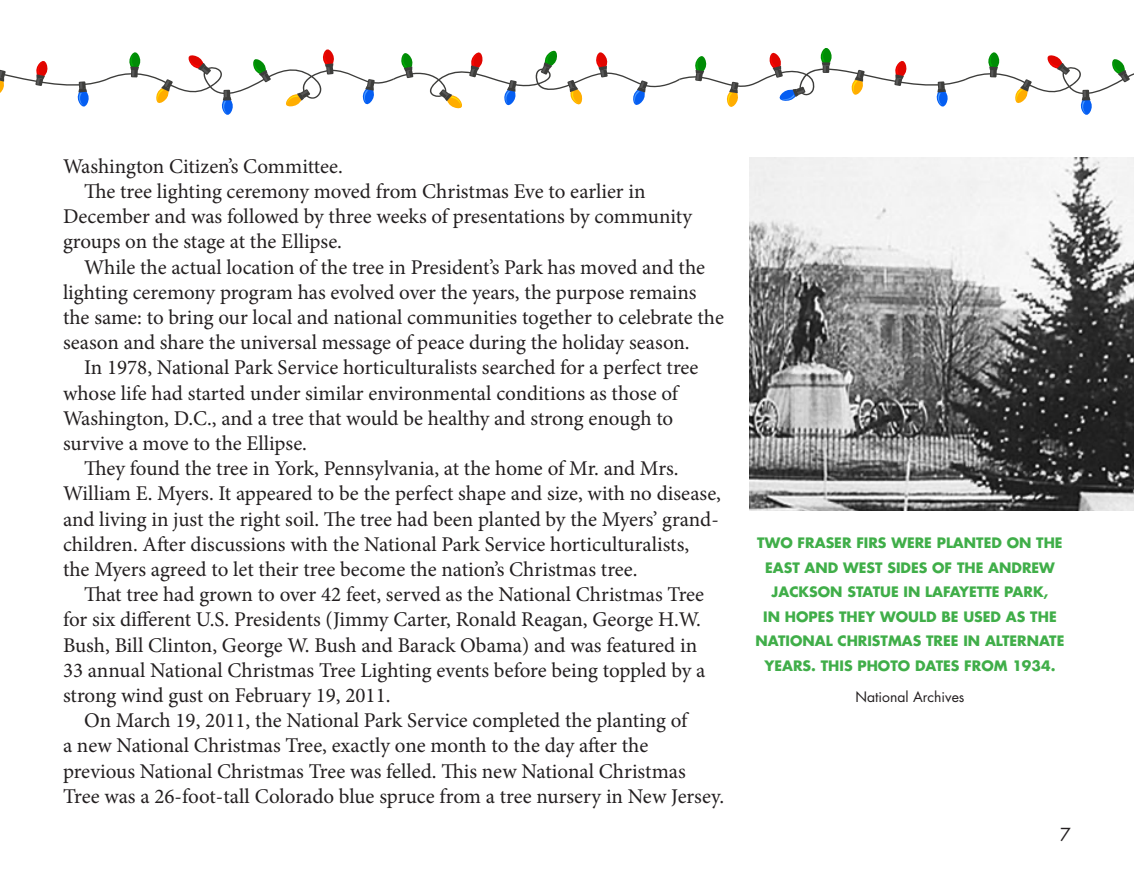
<style>
.page{position:relative;width:1134px;height:882px;background:#fff}
.page>*{position:absolute;margin:0;border:0;box-sizing:border-box;transform-origin:0 0}
.t1{font:21px/25.2px "Minion Pro";color:#231f20}
.t2{font:17.5px "Futura";color:#231f20}
.t3{font:700 14px/24.5px "Futura";color:#40ae49;text-align:center}
.t4{font:14px "Futura";color:#231f20}
</style>
<div class="page">
<svg style="left:0;top:48px;width:1134px;height:67px"></svg>
<img style="left:749px;top:158px;width:385px;height:353px">
<p class="t1" style="left:63px;top:154px;width:281px">Washington Citizen’s Committee.</p>
<p class="t1" style="left:63px;top:179px;width:630px;text-indent:21px">The tree lighting ceremony moved from Christmas Eve to earlier in<br>December and was followed by three weeks of presentations by community groups on the stage at the Ellipse.</p>
<p class="t1" style="left:63px;top:254px;width:662px;text-indent:21px">While the actual location of the tree in President’s Park has moved and the lighting ceremony program has evolved over the years, the purpose remains the same: to bring our local and national communities together to celebrate the season and share the universal message of peace during the holiday season.</p>
<p class="t1" style="left:63px;top:355px;width:637px;text-indent:21px">In 1978, National Park Service horticulturalists searched for a perfect tree whose life had started under similar environmental conditions as those of Washington, D.C., and a tree that would be healthy and strong enough to survive a move to the Ellipse.</p>
<p class="t1" style="left:63px;top:456px;width:660px;text-indent:21px">They found the tree in York, Pennsylvania, at the home of Mr. and Mrs.<br>William E. Myers. It appeared to be the perfect shape and size, with no disease, and living in just the right soil. The tree had been planted by the Myers’ grand&shy;children. After discussions with the National Park Service horticulturalists, the Myers agreed to let their tree become the nation’s Christmas tree.</p>
<p class="t1" style="left:63px;top:582px;width:644px;text-indent:21px">That tree had grown to over 42 feet, served as the National Christmas Tree for six different U.S. Presidents (Jimmy Carter, Ronald Reagan, George H.W.<br>Bush, Bill Clinton, George W. Bush and Barack Obama) and was featured in 33 annual National Christmas Tree Lighting events before being toppled by a strong wind gust on February 19, 2011.</p>
<p class="t1" style="left:63px;top:708px;width:663px;text-indent:21px">On March 19, 2011, the National Park Service completed the planting of<br>a new National Christmas Tree, exactly one month to the day after the previous National Christmas Tree was felled. This new National Christmas Tree was a 26-foot-tall Colorado blue spruce from a tree nursery in New Jersey.</p>
<p class="t3" style="left:756px;top:531px;width:310px">TWO FRASER FIRS WERE PLANTED ON THE EAST AND WEST SIDES OF THE ANDREW JACKSON STATUE IN LAFAYETTE PARK,<br>IN HOPES THEY WOULD BE USED AS THE NATIONAL CHRISTMAS TREE IN ALTERNATE YEARS. THIS PHOTO DATES FROM 1934.</p>
<p class="t4" style="left:855px;top:688px;width:111px">National Archives</p>
<p class="t2" style="left:1060px;top:824px;width:12px">7</p>
</div>
